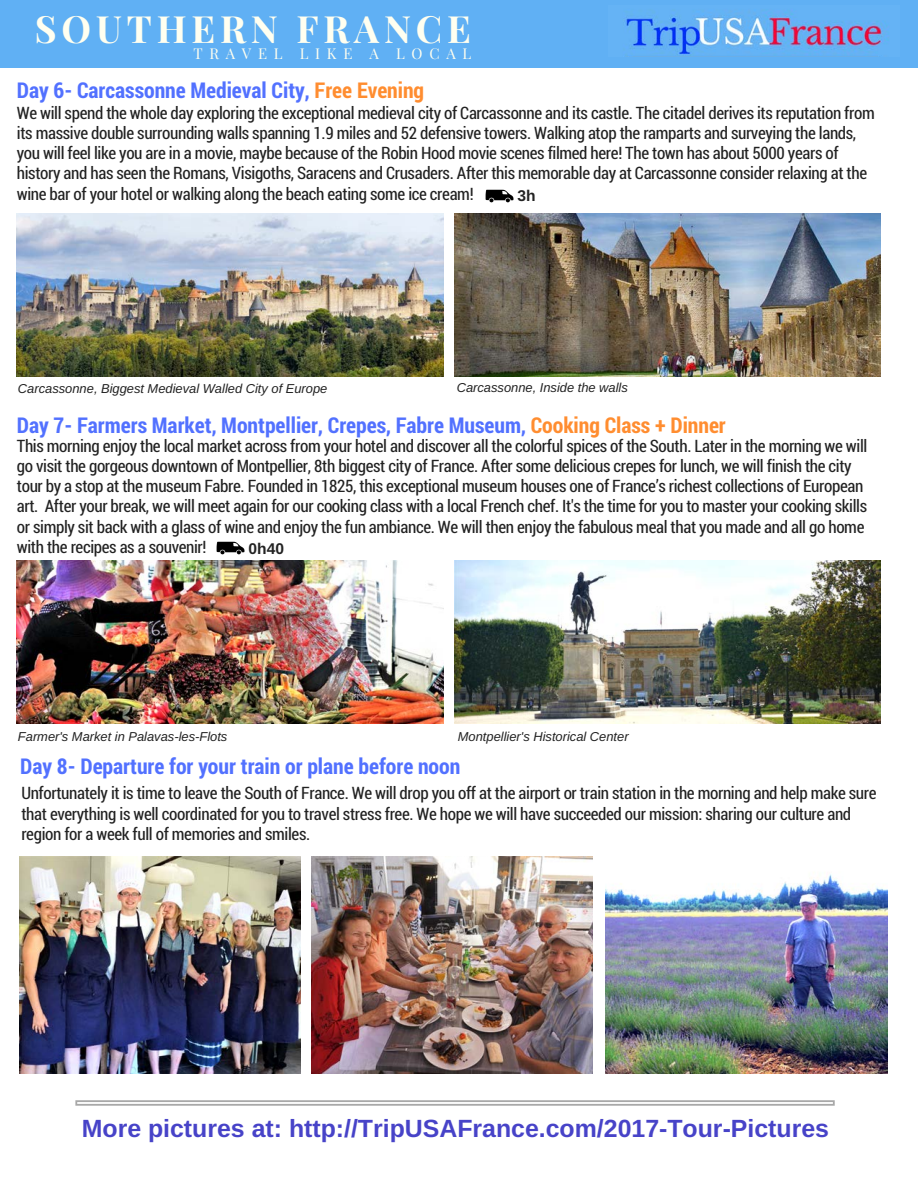
<style>
.page{position:relative;width:918px;height:1188px;background:#fff}
.page>*{position:absolute;margin:0;border:0;box-sizing:border-box;transform-origin:0 0}
.t1{font:700 37.5px "Playfair Display";letter-spacing:.13em;color:#fffff0}
.t2{font:700 24.9px "Arimo";color:#4743c8}
.t3{font:700 21.75px "Roboto Condensed";color:#5271ff}
.t4{font:17.1px/20.2px "Roboto Condensed";letter-spacing:-.02em;color:#222}
.t5{font:700 15.6px "Arimo";color:#222}
.t6{font:15px "Playfair Display";letter-spacing:.45em;color:#fffff0}
.t7{font:italic 12.9px "Arimo";color:#222}
.s1{color:#ff8d30}
</style>
<div class="page">
<svg style="left:75px;top:1100px;width:760px;height:6px"></svg>
<img style="left:17px;top:214px;width:426px;height:163px">
<img style="left:454px;top:214px;width:427px;height:163px">
<img style="left:17px;top:560px;width:426px;height:163px">
<img style="left:454px;top:560px;width:427px;height:163px">
<img style="left:19px;top:856px;width:281px;height:217px">
<img style="left:312px;top:856px;width:281px;height:217px">
<img style="left:605px;top:874px;width:283px;height:199px">
<img style="left:485px;top:189px;width:29px;height:14px">
<img style="left:216px;top:541px;width:29px;height:21px">
<div style="left:0;top:0;width:918px;height:68px;background:#60b0f4"></div>
<img style="left:626px;top:9px;width:263px;height:47px">
<h1 class="t1" style="left:35px;top:2px;width:438px">SOUTHERN FRANCE</h1>
<p class="t6" style="left:194px;top:42px;width:279px">TRAVEL LIKE A LOCAL</p>
<p class="t3" style="left:17px;top:75px;width:409px">Day 6- Carcassonne Medieval City, <span class="s1">Free Evening</span></p>
<p class="t4" style="left:17px;top:102px;width:859px">We will spend the whole day exploring the exceptional medieval city of Carcassonne and its castle. The citadel derives its reputation from its massive double surrounding walls spanning 1.9 miles and 52 defensive towers. Walking atop the ramparts and surveying the lands, you will feel like you are in a movie, maybe because of the Robin Hood movie scenes filmed here! The town has about 5000 years of history and has seen the Romans, Visigoths, Saracens and Crusaders. After this memorable day at Carcassonne consider relaxing at the wine bar of your hotel or walking along the beach eating some ice cream!</p>
<p class="t5" style="left:517px;top:187px;width:20px">3h</p>
<p class="t7" style="left:18px;top:381px;width:311px">Carcassonne, Biggest Medieval Walled City of Europe</p>
<p class="t7" style="left:457px;top:380px;width:173px">Carcassonne, Inside the walls</p>
<p class="t3" style="left:17px;top:410px;width:711px">Day 7- Farmers Market, Montpellier, Crepes, Fabre Museum, <span class="s1">Cooking Class + Dinner</span></p>
<p class="t4" style="left:17px;top:435px;width:852px">This morning enjoy the local market across from your hotel and discover all the colorful spices of the South. Later in the morning we will go visit the gorgeous downtown of Montpellier, 8th biggest city of France. After some delicious crepes for lunch, we will finish the city tour by a stop at the museum Fabre. Founded in 1825, this exceptional museum houses one of France’s richest collections of European art. After your break, we will meet again for our cooking class with a local French chef. It's the time for you to master your cooking skills or simply sit back with a glass of wine and enjoy the fun ambiance. We will then enjoy the fabulous meal that you made and all go home with the recipes as a souvenir!</p>
<p class="t5" style="left:249px;top:539px;width:37px">0h40</p>
<p class="t7" style="left:18px;top:730px;width:211px">Farmer's Market in Palavas-les-Flots</p>
<p class="t7" style="left:458px;top:730px;width:172px">Montpellier's Historical Center</p>
<p class="t3" style="left:20px;top:751px;width:442px">Day 8- Departure for your train or plane before noon</p>
<p class="t4" style="left:21px;top:782px;width:857px">Unfortunately it is time to leave the South of France. We will drop you off at the airport or train station in the morning and help make sure that everything is well coordinated for you to travel stress free. We hope we will have succeeded our mission: sharing our culture and region for a week full of memories and smiles.</p>
<h2 class="t2" style="left:82px;top:1115px;width:749px">More pictures at: http://TripUSAFrance.com/2017-Tour-Pictures</h2>
</div>
